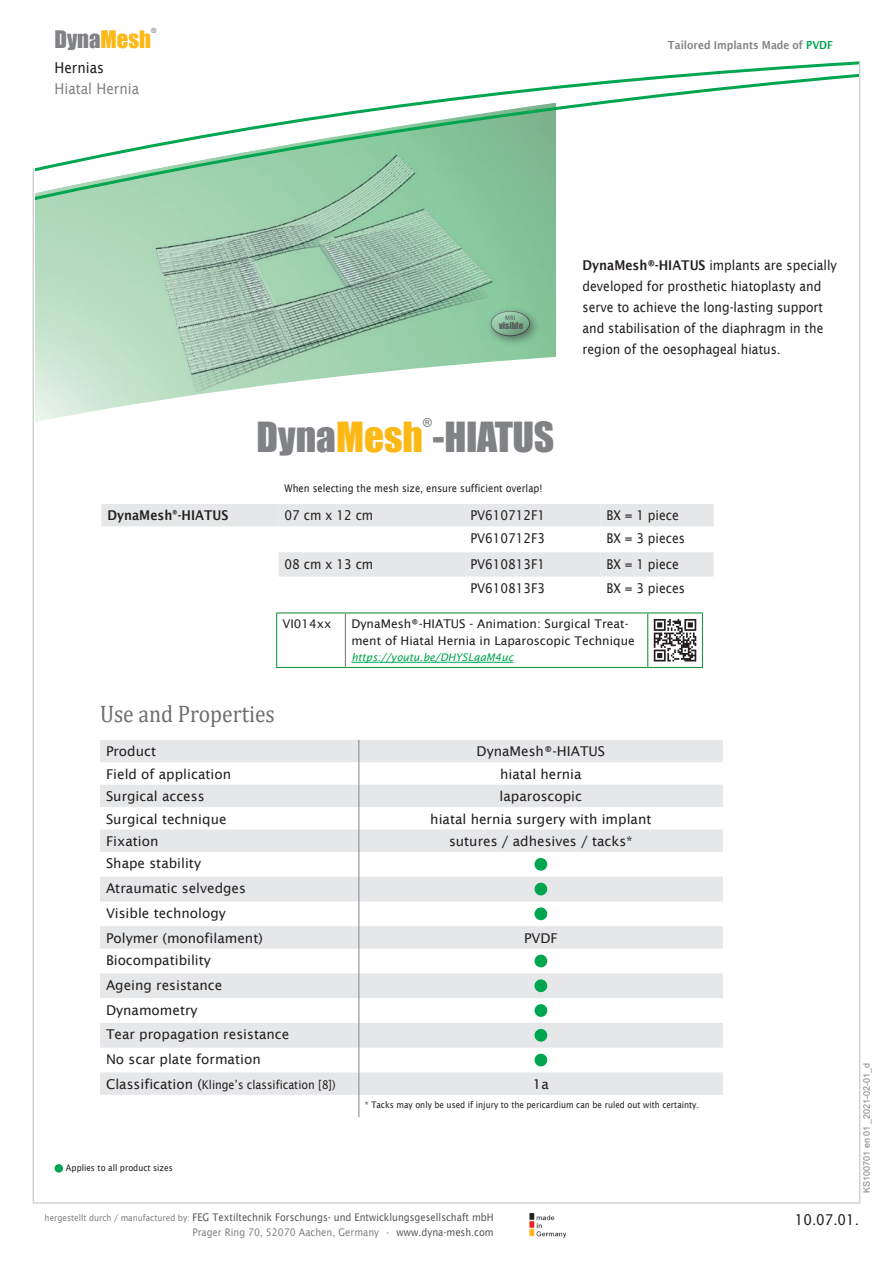
<style>
.page{position:relative;width:893px;height:1263px;background:#fff}
.page>*{position:absolute;margin:0;border:0;box-sizing:border-box;transform-origin:0 0}
.t1{font:38.1px "Impact";color:#808285}
.t2{font:24px "Cambria";color:#6c6d70;scale:.9 1}
.t3{font:22.2px "Impact";color:#808285}
.t4{font:15px "Lucida Sans";color:#231f20;scale:.9 1}
.t5{font:15px "Lucida Sans";color:#808285;scale:.9 1}
.t6{font:13.5px/24.8px "Lucida Sans";color:#231f20}
.t7{font:13.5px/21px "Lucida Sans";color:#231f20;scale:.9 1}
.t8{font:600 13.5px "Lucida Sans";color:#231f20;scale:.9 1}
.t9{font:12px/16.5px "Lucida Sans";color:#231f20}
.t10{font:12px "Lucida Sans";color:#231f20;scale:.9 1}
.t11{font:12px "Impact";color:#808285}
.t12{font:600 11.1px "Lucida Sans";color:#808285;scale:.9 1}
.t13{font:10.5px/15px "Lucida Sans";color:#57585a;text-align:right;scale:.9 1}
.t14{font:10.5px "Lucida Sans";color:#231f20;scale:.9 1}
.t15{font:italic 10.5px "Lucida Sans";color:#00a54f}
.t16{font:9px "Lucida Sans";color:#231f20;scale:.9 1}
.t17{font:9px "Arial";color:#808285}
.t18{font:8.7px "Impact";color:#57585a}
.t19{font:7.05px "Impact";color:#808285}
.t20{font:6.15px "Lucida Sans";color:#57585a;scale:.9 1}
.s1{color:#fcb814}
.s2{color:#00a54f}
.s3{font-weight:600}
.s4{font-size:13.5px}
.s5{font-size:9px;color:#808285}
.s6{color:#808285}
</style>
<div class="page">
<img style="left:35px;top:203px;width:521px;height:148px">
<hr style="left:276px;top:612px;width:69px;height:1px;background:#229445">
<hr style="left:276px;top:613px;width:1px;height:54px;background:#229445">
<hr style="left:345px;top:612px;width:303px;height:1px;background:#229445">
<hr style="left:648px;top:612px;width:55px;height:1px;background:#229445">
<hr style="left:647px;top:613px;width:1px;height:54px;background:#229445">
<hr style="left:702px;top:613px;width:1px;height:54px;background:#229445">
<hr style="left:276px;top:667px;width:69px;height:1px;background:#229445">
<hr style="left:345px;top:667px;width:303px;height:1px;background:#229445">
<hr style="left:648px;top:667px;width:55px;height:1px;background:#229445">
<hr style="left:345px;top:613px;width:1px;height:54px;background:#808285">
<hr style="left:351px;top:662px;width:162px;height:1px;background:#00a54f">
<svg style="left:654px;top:619px;width:42px;height:42px"></svg>
<svg style="left:35px;top:351px;width:521px;height:71px"></svg>
<div style="left:486px;top:306px;width:55px;height:42px;background:#231f20;opacity:.47"></div>
<div style="left:488px;top:308px;width:42px;height:29px;background:#231f20;opacity:.75"></div>
<div style="left:55px;top:1164px;width:8px;height:8px;background:#00a54f;border-radius:50%"></div>
<svg style="left:35px;top:174px;width:521px;height:29px"></svg>
<svg style="left:35px;top:61px;width:825px;height:113px"></svg>
<hr style="left:33px;top:168px;width:1px;height:1034px;background:#d1d2d4">
<hr style="left:33px;top:1202px;width:827px;height:2px;background:#d1d2d4">
<hr style="left:859px;top:62px;width:1px;height:1140px;background:#d1d2d4">
<svg style="left:529px;top:1213px;width:1px;height:24px"></svg>
<img style="left:530px;top:1213px;width:37px;height:25px">
<svg style="left:100px;top:740px;width:623px;height:355px;fill:#e6e7e9"></svg>
<svg style="left:358px;top:740px;width:1px;height:377px"></svg>
<div style="left:534px;top:858px;width:13px;height:13px;background:#00a54f;border-radius:50%"></div>
<div style="left:534px;top:883px;width:13px;height:12px;background:#00a54f;border-radius:50%"></div>
<div style="left:534px;top:907px;width:13px;height:13px;background:#00a54f;border-radius:50%"></div>
<div style="left:534px;top:955px;width:13px;height:12px;background:#00a54f;border-radius:50%"></div>
<div style="left:534px;top:979px;width:13px;height:13px;background:#00a54f;border-radius:50%"></div>
<div style="left:534px;top:1004px;width:13px;height:13px;background:#00a54f;border-radius:50%"></div>
<div style="left:534px;top:1029px;width:13px;height:13px;background:#00a54f;border-radius:50%"></div>
<div style="left:534px;top:1054px;width:13px;height:12px;background:#00a54f;border-radius:50%"></div>
<svg style="left:101px;top:504px;width:613px;height:73px"></svg>
<p class="t19" style="left:151px;top:25px;width:7px">®</p>
<h3 class="t3" style="left:55px;top:22px;width:98px">Dyna<span class="s1">Mesh</span></h3>
<p class="t12" style="left:668px;top:38px;width:185px">Tailored Implants Made of <span class="s2">PVDF</span></p>
<p class="t4" style="left:55px;top:59px;width:57px">Hernias</p>
<p class="t5" style="left:55px;top:80px;width:96px">Hiatal Hernia</p>
<p class="t20" style="left:505px;top:314px;width:13px">MRI</p>
<p class="t18" style="left:499px;top:318px;width:26px">visible</p>
<p class="t11" style="left:423px;top:413px;width:11px">®</p>
<h1 class="t1" style="left:257px;top:408px;width:299px">Dyna<span class="s1">Mesh</span> -HIATUS</h1>
<p class="t14" style="left:285px;top:482px;width:288px">When selecting the mesh size, ensure sufficient overlap!</p>
<p class="t7" style="left:583px;top:255px;width:284px"><span class="s3">DynaMesh®-HIATUS</span> implants are specially developed for prosthetic hiatoplasty and serve to achieve the long-lasting support and stabilisation of the diaphragm in the region of the oesophageal hiatus.</p>
<p class="t8" style="left:107px;top:508px;width:136px">DynaMesh<sup>®</sup>-HIATUS</p>
<p class="t7" style="left:285px;top:505px;width:100px">07 cm x 12 cm</p>
<p class="t7" style="left:470px;top:505px;width:85px">PV610712F1</p>
<p class="t7" style="left:606px;top:505px;width:82px">BX = 1 piece</p>
<p class="t7" style="left:470px;top:527px;width:85px">PV610712F3</p>
<p class="t7" style="left:606px;top:527px;width:89px">BX = 3 pieces</p>
<p class="t7" style="left:285px;top:553px;width:100px">08 cm x 13 cm</p>
<p class="t7" style="left:470px;top:553px;width:85px">PV610813F1</p>
<p class="t7" style="left:606px;top:553px;width:82px">BX = 1 piece</p>
<p class="t7" style="left:470px;top:578px;width:85px">PV610813F3</p>
<p class="t7" style="left:606px;top:578px;width:89px">BX = 3 pieces</p>
<p class="t9" style="left:283px;top:616px;width:50px">VI014xx</p>
<p class="t9" style="left:351px;top:616px;width:285px">DynaMesh®-HIATUS - Animation: Surgical Treat&shy;ment of Hiatal Hernia in Laparoscopic Technique</p>
<p class="t15" style="left:351px;top:651px;width:163px">https://youtu.be/DHYSLgaM4uc</p>
<h2 class="t2" style="left:100px;top:699px;width:196px">Use and Properties</h2>
<p class="t6" style="left:106px;top:739px;width:52px">Product</p>
<p class="t6" style="left:477px;top:739px;width:130px">DynaMesh®-HIATUS</p>
<p class="t6" style="left:106px;top:761px;width:127px">Field of application</p>
<p class="t6" style="left:500px;top:761px;width:83px">hiatal hernia</p>
<p class="t6" style="left:106px;top:784px;width:100px">Surgical access</p>
<p class="t6" style="left:500px;top:784px;width:84px">laparoscopic</p>
<p class="t6" style="left:106px;top:806px;width:122px">Surgical technique</p>
<p class="t6" style="left:430px;top:806px;width:223px">hiatal hernia surgery with implant</p>
<p class="t6" style="left:106px;top:829px;width:54px">Fixation</p>
<p class="t6" style="left:449px;top:829px;width:185px">sutures / adhesives / tacks*</p>
<p class="t6" style="left:106px;top:851px;width:158px">Shape stability<br>Atraumatic selvedges<br>Visible technology<br>Polymer (monofilament)</p>
<p class="t6" style="left:524px;top:925px;width:35px">PVDF</p>
<p class="t6" style="left:106px;top:948px;width:185px">Biocompatibility<br>Ageing resistance<br>Dynamometry<br>Tear propagation resistance<br>No scar plate formation</p>
<p class="t10" style="left:106px;top:1078px;width:257px"><span class="s4">Classification (</span>Klinge’s classification [8])</p>
<p class="t6" style="left:533px;top:1071px;width:17px">1a</p>
<p class="t16" style="left:365px;top:1099px;width:373px">* Tacks may only be used if injury to the pericardium can be ruled out with certainty.</p>
<p class="t16" style="left:66px;top:1163px;width:120px">Applies to all product sizes</p>
<p class="t13" style="left:45px;top:1209px;width:501px"><span class="s5">hergestellt durch / manufactured by:</span> FEG Textiltechnik Forschungs- und Entwicklungsgesellschaft mbH<br><span class="s6">Prager Ring 70, 52070 Aachen, Germany •</span> www.dyna-mesh.com</p>
<p class="t17" style="left:860px;top:1193px;width:131px;rotate:-90deg">KS100701 en01 _2021-02-01_1d</p>
<p class="t4" style="left:795px;top:1211px;width:73px">10.07.01.</p>
</div>
